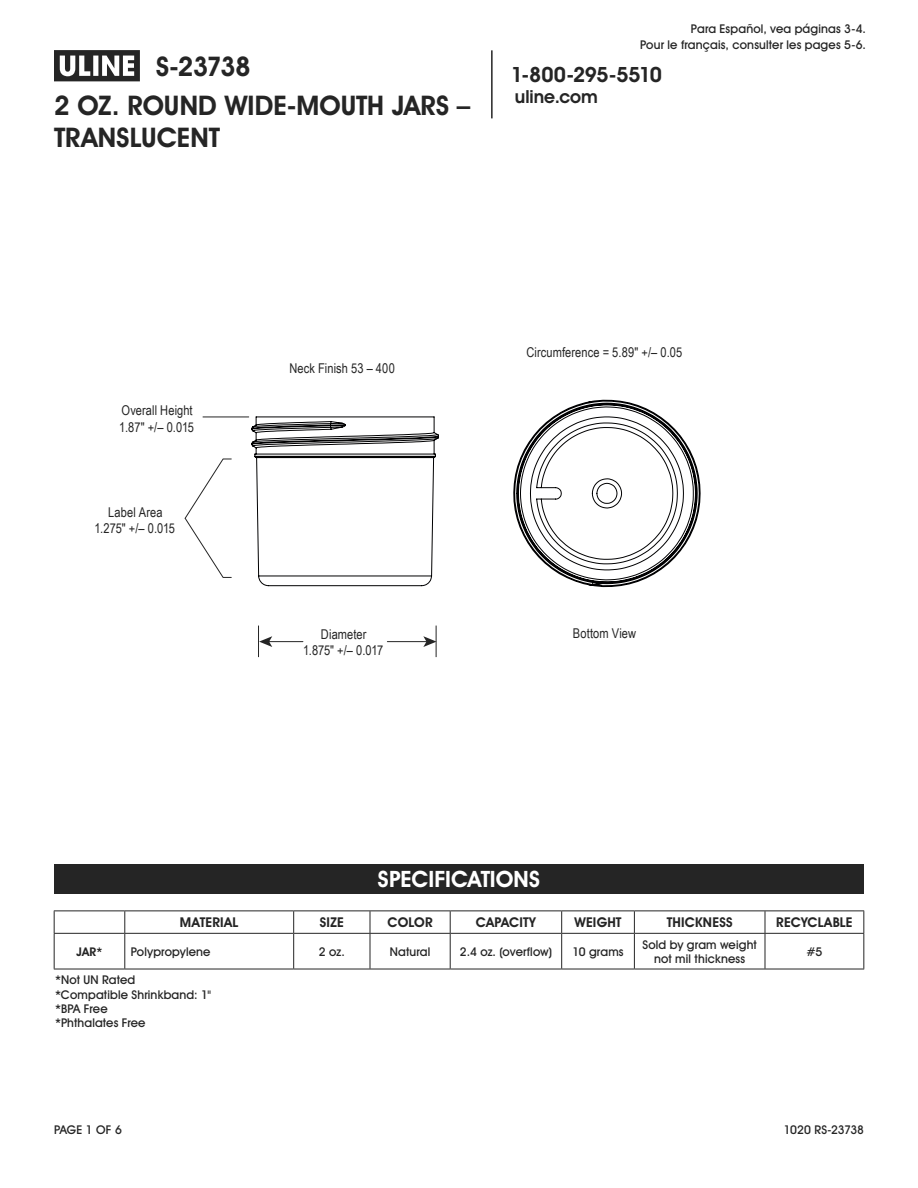
<style>
.page{position:relative;width:918px;height:1188px;background:#fff}
.page>*{position:absolute;margin:0;border:0;box-sizing:border-box;transform-origin:0 0}
.t1{font:700 27px/38.7px "Uline Two Knine";color:#252525}
.t2{font:700 22.5px "Uline Two Knine";color:#fff}
.t3{font:700 21px "Uline Two Knine";letter-spacing:-.02em;color:#252525}
.t4{font:700 18px "Uline Two Knine";color:#252525}
.t5{font:13.5px/16.2px "Arial Narrow";letter-spacing:.005em;color:#252525;text-align:center}
.t6{font:700 13.5px "Uline Two Knine";letter-spacing:.015em;color:#252525}
.t7{font:12px/14.4px "Uline Two Knine";letter-spacing:.015em;color:#252525;text-align:center}
.t8{font:12px "Uline Two Knine";letter-spacing:-.015em;color:#252525}
.t9{font:700 12px "Uline Two Knine";color:#252525}
</style>
<div class="page">
<hr style="left:491px;top:50px;width:2px;height:68px;background:#252525">
<svg style="left:54px;top:50px;width:86px;height:31px"></svg>
<div style="left:54px;top:864px;width:810px;height:30px;background:#252525"></div>
<hr style="left:54px;top:910px;width:71px;height:1px;background:#252525">
<svg style="left:54px;top:911px;width:1px;height:22px"></svg>
<hr style="left:125px;top:910px;width:169px;height:1px;background:#252525">
<svg style="left:124px;top:911px;width:1px;height:22px"></svg>
<hr style="left:294px;top:910px;width:76px;height:1px;background:#252525">
<svg style="left:293px;top:911px;width:1px;height:22px"></svg>
<hr style="left:370px;top:910px;width:80px;height:1px;background:#252525">
<svg style="left:370px;top:911px;width:1px;height:22px"></svg>
<hr style="left:450px;top:910px;width:112px;height:1px;background:#252525">
<svg style="left:450px;top:911px;width:1px;height:22px"></svg>
<hr style="left:562px;top:910px;width:72px;height:1px;background:#252525">
<svg style="left:561px;top:911px;width:1px;height:22px"></svg>
<hr style="left:634px;top:910px;width:131px;height:1px;background:#252525">
<svg style="left:634px;top:911px;width:1px;height:22px"></svg>
<hr style="left:765px;top:910px;width:99px;height:1px;background:#252525">
<svg style="left:765px;top:911px;width:1px;height:22px"></svg>
<svg style="left:863px;top:911px;width:1px;height:22px"></svg>
<hr style="left:54px;top:934px;width:1px;height:35px;background:#252525">
<hr style="left:124px;top:934px;width:1px;height:35px;background:#252525">
<hr style="left:293px;top:934px;width:1px;height:35px;background:#252525">
<hr style="left:370px;top:934px;width:1px;height:35px;background:#252525">
<hr style="left:450px;top:934px;width:1px;height:35px;background:#252525">
<hr style="left:561px;top:934px;width:1px;height:35px;background:#252525">
<hr style="left:634px;top:934px;width:1px;height:35px;background:#252525">
<hr style="left:765px;top:934px;width:1px;height:35px;background:#252525">
<hr style="left:863px;top:934px;width:1px;height:35px;background:#252525">
<hr style="left:54px;top:969px;width:71px;height:1px;background:#252525">
<hr style="left:125px;top:969px;width:169px;height:1px;background:#252525">
<hr style="left:294px;top:969px;width:76px;height:1px;background:#252525">
<hr style="left:370px;top:969px;width:80px;height:1px;background:#252525">
<hr style="left:450px;top:969px;width:112px;height:1px;background:#252525">
<hr style="left:562px;top:969px;width:72px;height:1px;background:#252525">
<hr style="left:634px;top:969px;width:131px;height:1px;background:#252525">
<hr style="left:765px;top:969px;width:99px;height:1px;background:#252525">
<hr style="left:54px;top:933px;width:71px;height:1px;background:#252525">
<hr style="left:125px;top:933px;width:169px;height:1px;background:#252525">
<hr style="left:294px;top:933px;width:76px;height:1px;background:#252525">
<hr style="left:370px;top:933px;width:80px;height:1px;background:#252525">
<hr style="left:450px;top:933px;width:112px;height:1px;background:#252525">
<hr style="left:562px;top:933px;width:72px;height:1px;background:#252525">
<hr style="left:634px;top:933px;width:131px;height:1px;background:#252525">
<hr style="left:765px;top:933px;width:99px;height:1px;background:#252525">
<hr style="left:203px;top:417px;width:46px;height:1px;background:#252525">
<hr style="left:268px;top:641px;width:35px;height:1px;background:#252525">
<svg style="left:259px;top:636px;width:13px;height:11px"></svg>
<hr style="left:387px;top:641px;width:40px;height:1px;background:#252525">
<svg style="left:423px;top:636px;width:13px;height:11px"></svg>
<svg style="left:184px;top:458px;width:48px;height:120px"></svg>
<hr style="left:258px;top:626px;width:1px;height:31px;background:#252525">
<hr style="left:436px;top:626px;width:1px;height:31px;background:#252525">
<svg style="left:251px;top:416px;width:188px;height:171px"></svg>
<svg style="left:513px;top:400px;width:188px;height:187px"></svg>
<h1 class="t1" style="left:54px;top:47px;width:418px;text-indent:102px">S-23738<br>2 OZ. ROUND WIDE-MOUTH JARS –</h1>
<h1 class="t1" style="left:54px;top:118px;width:168px">TRANSLUCENT</h1>
<p class="t7" style="left:640px;top:20px;width:227px;line-height:16.8px;text-align:right">Para Español, vea páginas 3-4.<br>Pour le français, consulter les pages 5-6.</p>
<h3 class="t3" style="left:511px;top:62px;width:152px">1-800-295-5510</h3>
<h3 class="t4" style="left:515px;top:86px;width:84px">uline.com</h3>
<p class="t5" style="left:119px;top:402px;width:76px;text-align:left">Overall Height<br>1.87" +/– 0.015</p>
<p class="t5" style="left:94px;top:504px;width:82px">Label Area<br>1.275" +/– 0.015</p>
<p class="t5" style="left:289px;top:360px;width:107px">Neck Finish 53 – 400</p>
<p class="t5" style="left:527px;top:344px;width:157px">Circumference = 5.89" +/– 0.05</p>
<p class="t5" style="left:303px;top:626px;width:82px">Diameter<br>1.875" +/– 0.017</p>
<p class="t5" style="left:573px;top:625px;width:65px">Bottom View</p>
<h2 class="t2" style="left:378px;top:866px;width:164px">SPECIFICATIONS</h2>
<p class="t6" style="left:180px;top:914px;width:60px">MATERIAL</p>
<p class="t6" style="left:320px;top:914px;width:25px">SIZE</p>
<p class="t6" style="left:387px;top:914px;width:47px">COLOR</p>
<p class="t6" style="left:476px;top:914px;width:62px">CAPACITY</p>
<p class="t6" style="left:574px;top:914px;width:49px">WEIGHT</p>
<p class="t6" style="left:667px;top:914px;width:67px">THICKNESS</p>
<p class="t6" style="left:776px;top:914px;width:78px">RECYCLABLE</p>
<p class="t9" style="left:77px;top:944px;width:27px">JAR*</p>
<p class="t7" style="left:131px;top:944px;width:81px">Polypropylene</p>
<p class="t7" style="left:319px;top:944px;width:27px">2 oz.</p>
<p class="t7" style="left:390px;top:944px;width:42px">Natural</p>
<p class="t7" style="left:460px;top:944px;width:94px">2.4 oz. (overflow)</p>
<p class="t7" style="left:572px;top:944px;width:53px">10 grams</p>
<p class="t7" style="left:643px;top:937px;width:116px">Sold by gram weight not mil thickness</p>
<p class="t7" style="left:806px;top:944px;width:17px">#5</p>
<p class="t7" style="left:55px;top:972px;width:157px;text-align:left">*Not UN Rated *Compatible Shrinkband: 1" *BPA Free<br>*Phthalates Free</p>
<p class="t7" style="left:54px;top:1122px;width:69px">PAGE 1 OF 6</p>
<p class="t8" style="left:784px;top:1122px;width:82px">1020 RS-23738</p>
</div>
